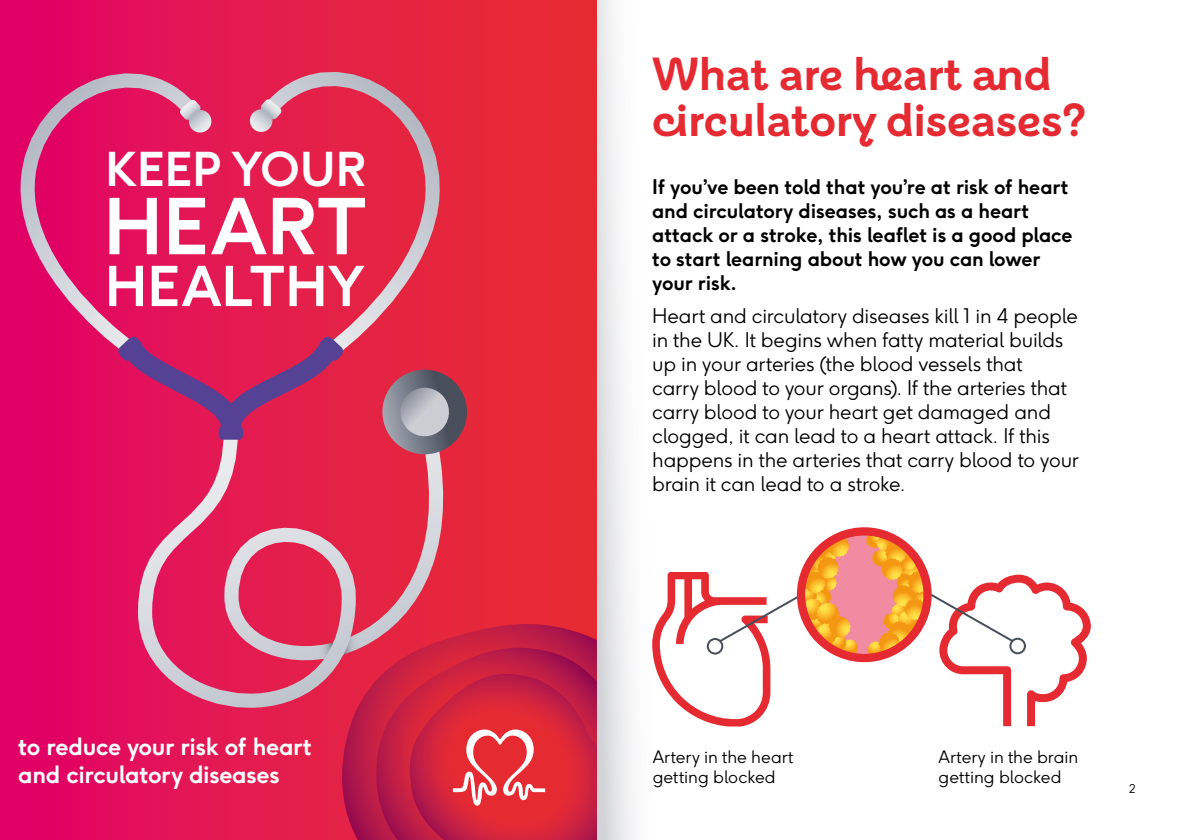
<style>
.page{position:relative;width:1191px;height:840px;background:#fff}
.page>*{position:absolute;margin:0;border:0;box-sizing:border-box;transform-origin:0 0}
.t1{font:700 76.2px "F37 Ginger";color:#fff}
.t2{font:700 54.4px "F37 Ginger";color:#fff}
.t3{font:700 46.2px "F37 Ginger";color:#fff}
.t4{font:700 46px/46px "BHF";color:#e62a32}
.t5{font:700 23.6px/28.4px "F37 Ginger";letter-spacing:-.015em;color:#fff}
.t6{font:300 20px/24px "F37 Ginger";letter-spacing:-.005em;color:#000}
.t7{font:700 20px/24px "F37 Ginger";letter-spacing:-.005em;color:#000}
.t8{font:300 17px/20.4px "F37 Ginger";color:#000}
.t9{font:300 12px "F37 Ginger";color:#000}
</style>
<div class="page">
<svg style="left:597px;top:0;width:36px;height:839px"></svg>
<div style="left:0;top:0;width:597px;height:839px;background:linear-gradient(to right,#e10467,#e7312f)"></div>
<svg style="left:242px;top:31px;width:204px;height:332px;background:#e13052"></svg>
<svg style="left:131px;top:415px;width:347px;height:329px;background:#e13962"></svg>
<svg style="left:14px;top:33px;width:205px;height:330px;background:#df1c67"></svg>
<svg style="left:339px;top:623px;width:258px;height:216px;background:#ca264b"></svg>
<svg style="left:376px;top:647px;width:221px;height:192px;background:#c11d44"></svg>
<svg style="left:406px;top:673px;width:191px;height:166px;background:#d62f45"></svg>
<svg style="left:378px;top:369px;width:93px;height:89px;background:#a46b7a"></svg>
<svg style="left:178px;top:100px;width:35px;height:34px"></svg>
<svg style="left:300px;top:642px;width:33px;height:18px"></svg>
<svg style="left:343px;top:632px;width:21px;height:22px"></svg>
<svg style="left:108px;top:325px;width:245px;height:122px;background:#c82461"></svg>
<svg style="left:248px;top:99px;width:35px;height:34px"></svg>
<div style="left:800px;top:530px;width:128px;height:128px;background:#f08ba1;border-radius:50%"></div>
<svg style="left:865px;top:531px;width:225px;height:194px"></svg>
<svg style="left:652px;top:536px;width:206px;height:190px"></svg>
<div style="left:797px;top:527px;width:134px;height:134px;border:8px solid #e62a32;border-radius:50%"></div>
<svg style="left:708px;top:638px;width:14px;height:15px"></svg>
<div style="left:707px;top:637px;width:16px;height:17px;border:2px solid #484f5b;border-radius:50%"></div>
<svg style="left:1010px;top:638px;width:15px;height:15px"></svg>
<div style="left:1009px;top:637px;width:17px;height:17px;border:2px solid #484f5b;border-radius:50%"></div>
<h3 class="t3" style="left:106px;top:139px;width:262px">KEEP YOUR</h3>
<h1 class="t1" style="left:103px;top:177px;width:265px">HEART</h1>
<h2 class="t2" style="left:105px;top:251px;width:261px">HEALTHY</h2>
<p class="t5" style="left:18px;top:731px;width:295px">to reduce your risk of heart and circulatory diseases</p>
<h3 class="t4" style="left:652px;top:51px;width:435px">What are heart and circulatory diseases?</h3>
<p class="t7" style="left:652px;top:174px;width:422px">If you’ve been told that you’re at risk of heart and circulatory diseases, such as a heart attack or a stroke, this leaflet is a good place to start learning about how you can lower your risk.</p>
<p class="t6" style="left:652px;top:303px;width:428px">Heart and circulatory diseases kill 1 in 4 people in the UK. It begins when fatty material builds up in your arteries (the blood vessels that<br>carry blood to your organs). If the arteries that carry blood to your heart get damaged and clogged, it can lead to a heart attack. If this happens in the arteries that carry blood to your brain it can lead to a stroke.</p>
<p class="t8" style="left:652px;top:746px;width:142px">Artery in the heart getting blocked</p>
<p class="t8" style="left:938px;top:746px;width:141px">Artery in the brain getting blocked</p>
<p class="t9" style="left:1129px;top:780px;width:8px">2</p>
</div>
